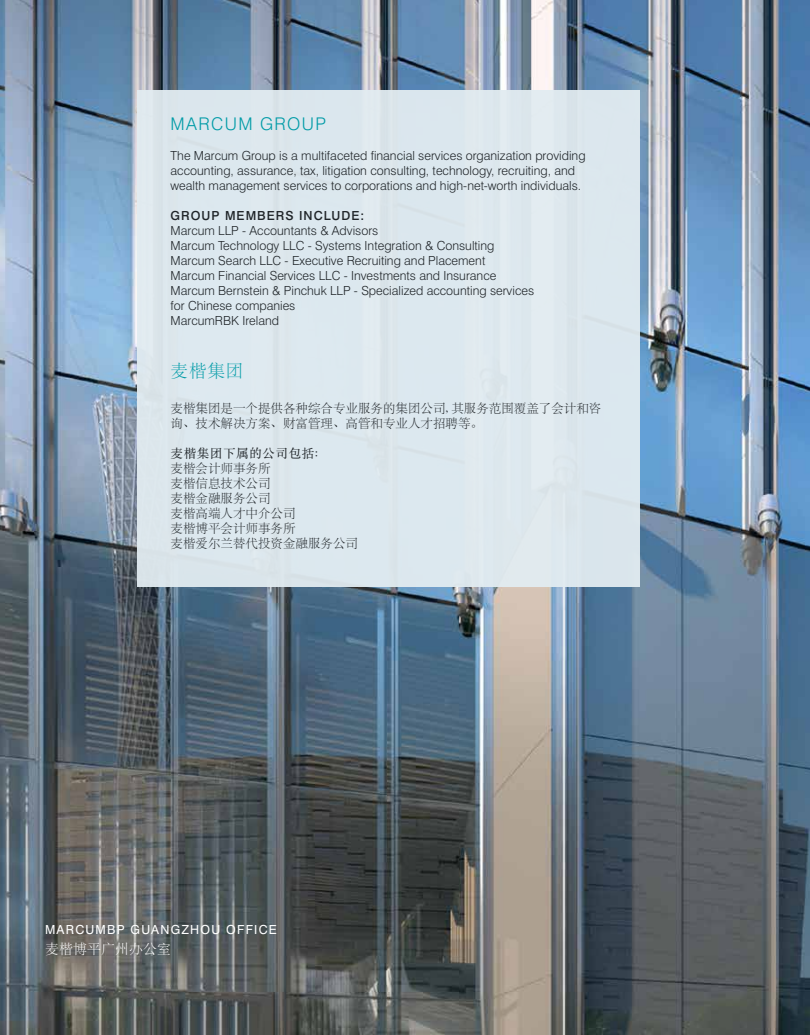
<style>
.page{position:relative;width:810px;height:1035px;background:#fff}
.page>*{position:absolute;margin:0;border:0;box-sizing:border-box;transform-origin:0 0}
.t1{font:300 17.5px "Swiss 721 BT";letter-spacing:.08em;color:#009ba7}
.t2{font:17.5px "ST Songti SC Light";color:#009ba7}
.t3{font:13.75px "ST Songti SC Light";letter-spacing:.02em;color:#fff}
.t4{font:300 12.5px/15px "Swiss 721 BT";color:#202529}
.t5{font:12.5px/15px "ST Songti SC Light";color:#202529}
.t6{font:12.5px "Swiss 721 BT";letter-spacing:.1em;color:#fff}
.t7{font:500 12.5px "Swiss 721 BT";letter-spacing:.08em;color:#202529}
.t8{font:12.5px "ST Songti SC Regular";letter-spacing:.05em;color:#202529}
</style>
<div class="page">
<img style="left:0;top:0;width:810px;height:1035px">
<div style="left:137px;top:90px;width:502px;height:497px;background:#e2ecf1"></div>
<h1 class="t1" style="left:171px;top:113px;width:157px">MARCUM GROUP</h1>
<p class="t4" style="left:171px;top:148px;width:416px">The Marcum Group is a multifaceted financial services organization providing accounting, assurance, tax, litigation consulting, technology, recruiting, and wealth management services to corporations and high-net-worth individuals.</p>
<p class="t7" style="left:171px;top:208px;width:195px">GROUP MEMBERS INCLUDE:</p>
<p class="t4" style="left:171px;top:223px;width:365px">Marcum LLP - Accountants &amp; Advisors<br>Marcum Technology LLC - Systems Integration &amp; Consulting Marcum Search LLC - Executive Recruiting and Placement<br>Marcum Financial Services LLC - Investments and Insurance Marcum Bernstein &amp; Pinchuk LLP - Specialized accounting services for Chinese companies<br>MarcumRBK Ireland</p>
<h1 class="t2" style="left:171px;top:360px;width:74px">麦楷集团</h1>
<p class="t5" style="left:171px;top:400px;width:432px">麦楷集团是一个提供各种综合专业服务的集团公司, 其服务范围覆盖了会计和咨询、技术解决方案、财富管理、高管和专业人才招聘等。</p>
<p class="t8" style="left:171px;top:445px;width:149px">麦楷集团下属的公司包括:</p>
<p class="t5" style="left:171px;top:460px;width:189px">麦楷会计师事务所<br>麦楷信息技术公司<br>麦楷金融服务公司<br>麦楷高端人才中介公司<br>麦楷博平会计师事务所<br>麦楷爱尔兰替代投资金融服务公司</p>
<p class="t6" style="left:45px;top:922px;width:233px">MARCUMBP GUANGZHOU OFFICE</p>
<p class="t3" style="left:45px;top:940px;width:127px">麦楷博平广州办公室</p>
</div>
